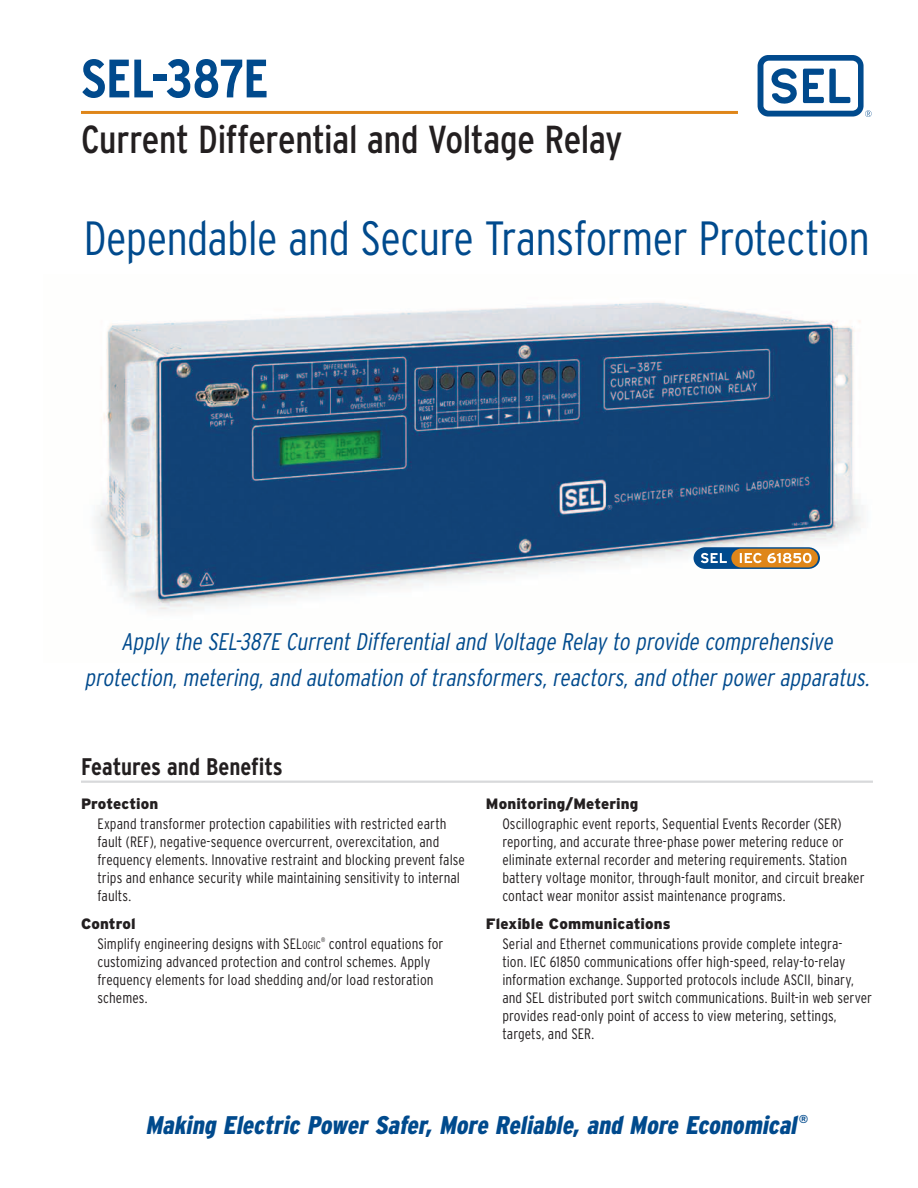
<style>
.page{position:relative;width:918px;height:1188px;background:#fff}
.page>*{position:absolute;margin:0;border:0;box-sizing:border-box;transform-origin:0 0}
.t1{font:700 condensed 54px "Interstate";letter-spacing:-.015em;color:#004a8d}
.t2{font:300 condensed 48px "Interstate";letter-spacing:-.015em;color:#004a8d}
.t3{font:condensed 39px "Interstate";letter-spacing:-.01em;color:#231f20}
.t4{font:italic 900 condensed 25.5px "Interstate";color:#004a8d}
.t5{font:italic 300 condensed 24px/36px "Interstate";color:#004a8d;text-align:center}
.t6{font:700 condensed 24px "Interstate";letter-spacing:-.005em;color:#231f20}
.t7{font:300 condensed 15px/18px "Interstate";letter-spacing:.005em;color:#231f20}
.t8{font:900 15px "Interstate";letter-spacing:.01em;color:#231f20}
.t9{font:300 condensed 6.75px "Interstate";color:#231f20}
.s1{font-weight:900;font-stretch:normal}
.s2{font-style:inherit}
.s3{font-size:11.25px}
</style>
<div class="page">
<img style="left:95px;top:302px;width:768px;height:309px">
<svg style="left:758px;top:55px;width:114px;height:62px"></svg>
<hr style="left:81px;top:111px;width:657px;height:3px;background:#df8619">
<hr style="left:81px;top:781px;width:792px;height:2px;background:#d8d9db">
<svg style="left:694px;top:547px;width:126px;height:22px;background:#988a72"></svg>
<h1 class="t1" style="left:81px;top:48px;width:189px">SEL-387E</h1>
<h3 class="t3" style="left:81px;top:117px;width:543px">Current Differential and Voltage Relay</h3>
<h2 class="t2" style="left:84px;top:211px;width:788px">Dependable and Secure Transformer Protection</h2>
<h3 class="t5" style="left:85px;top:623px;width:791px">Apply the SEL-387E CurrentDifferentialand Voltage Relay to provide comprehensive protection,metering,and automation oftransformers,reactors,and otherpowerapparatus.</h3>
<h3 class="t6" style="left:81px;top:753px;width:203px">Features and Benefits</h3>
<p class="t8" style="left:81px;top:795px;width:79px">Protection</p>
<p class="t7" style="left:97px;top:814px;width:369px">Expand transformer protection capabilities with restricted earth fault (REF), negative-sequence overcurrent, overexcitation, and frequency elements. Innovative restraint and blocking prevent false trips and enhance security while maintaining sensitivity to internal faults.</p>
<p class="t7" style="left:97px;top:914px;width:225px;line-height:19.5px;text-indent:-16px"><span class="s1">Control<br></span>Simplify engineering designs with <span class="s2">SEL</span><span class="s3">ogic</span></p>
<p class="t9" style="left:321px;top:936px;width:6px">®</p>
<p class="t7" style="left:97px;top:934px;width:347px;text-indent:231px">control equations for customizing advanced protection and control schemes. Apply frequency elements for load shedding and/or load restoration schemes.</p>
<p class="t8" style="left:486px;top:795px;width:154px">Monitoring/Metering</p>
<p class="t7" style="left:502px;top:814px;width:364px">Oscillographic event reports, Sequential Events Recorder (SER) reporting, and accurate three-phase power metering reduce or eliminate external recorder and metering requirements. Station battery voltage monitor, through-fault monitor, and circuit breaker contact wear monitor assist maintenance programs.</p>
<p class="t8" style="left:486px;top:915px;width:186px">Flexible Communications</p>
<p class="t7" style="left:502px;top:934px;width:371px">Serial and Ethernet communications provide complete integra-<br>tion. IEC 61850 communications offer high-speed, relay-to-relay information exchange. Supported protocols include ASCII, binary, and SEL distributed port switch communications. Built-in web server provides read-only point of access to view metering, settings, targets, and SER.</p>
<h3 class="t4" style="left:145px;top:1111px;width:665px">Making Electric Power Safer, More Reliable, and More Economical<sup>®</sup></h3>
</div>
